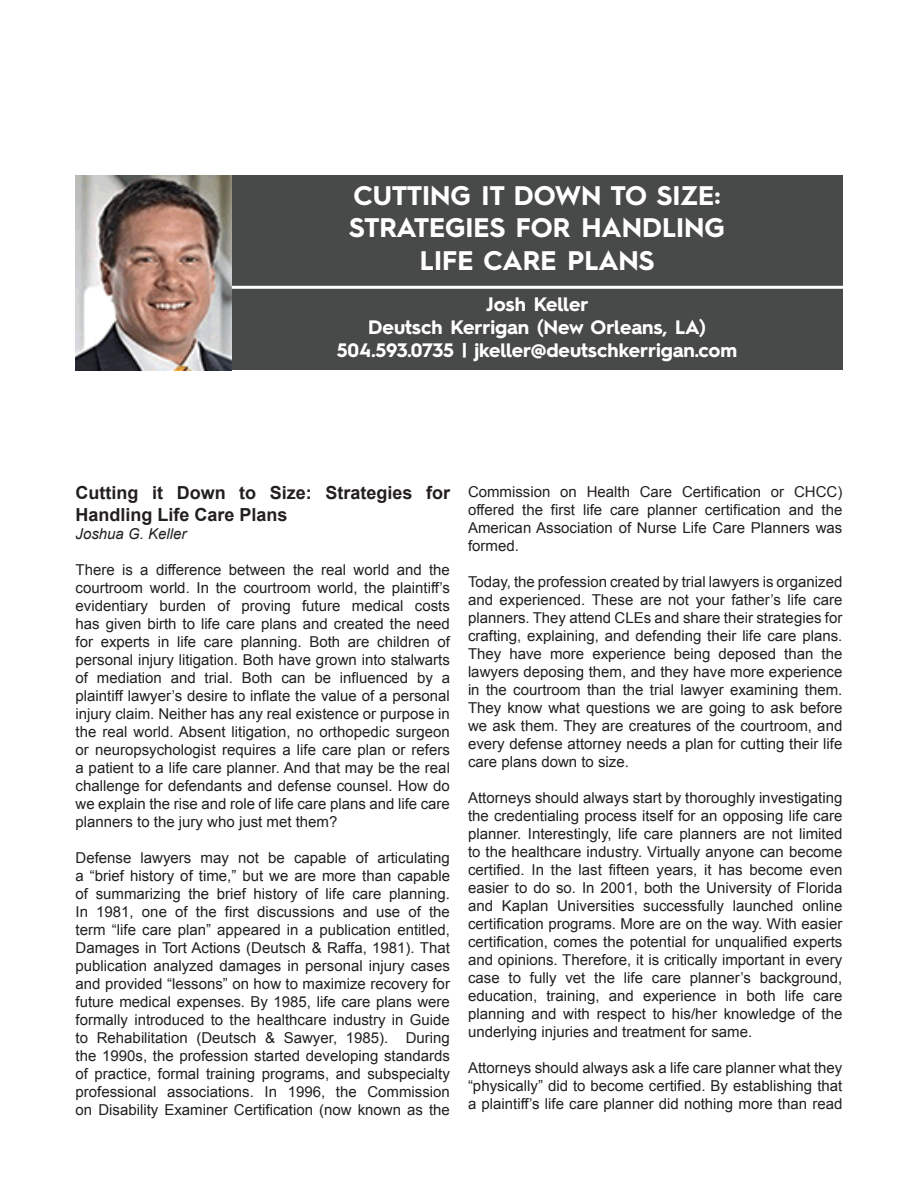
<style>
.page{position:relative;width:918px;height:1188px;background:#fff}
.page>*{position:absolute;margin:0;border:0;box-sizing:border-box;transform-origin:0 0}
.paperTitle{font:700 27px "Hurme Geometric Sans 2";color:#fff}
.paperSpeaker{font:700 19.5px "Hurme Geometric Sans 2";letter-spacing:-.005em;color:#fff}
.chaptitle{font:700 18px/21.6px "Arial";color:#231f20}
.paperArticle{font:15px/18px "Arial";color:#231f20;text-align:justify}
.paperArticle-2{font:italic 15px "Arial";color:#231f20}
</style>
<div class="page">
<div style="left:76px;top:176px;width:766px;height:194px;background:#484949"></div>
<hr style="left:222px;top:286px;width:642px;height:3px;background:#fff">
<img style="left:76px;top:176px;width:156px;height:194px">
<p class="paperTitle" style="left:354px;top:176px;width:368px">CUTTING IT DOWN TO SIZE:</p>
<p class="paperTitle" style="left:349px;top:209px;width:377px">STRATEGIES FOR HANDLING</p>
<p class="paperTitle" style="left:420px;top:241px;width:236px">LIFE CARE PLANS</p>
<p class="paperSpeaker" style="left:487px;top:290px;width:103px">Josh Keller</p>
<p class="paperSpeaker" style="left:368px;top:314px;width:339px">Deutsch Kerrigan (New Orleans, LA)</p>
<p class="paperSpeaker" style="left:337px;top:337px;width:402px">504.593.0735 | jkeller@deutschkerrigan.com</p>
<p class="chaptitle" style="left:76px;top:483px;width:376px">Cutting it Down to Size: Strategies for<br>Handling Life Care Plans</p>
<p class="paperArticle-2" style="left:76px;top:524px;width:112px">Joshua G. Keller</p>
<p class="paperArticle" style="left:76px;top:561px;width:376px">There is a difference between the real world and the courtroom world. In the courtroom world, the plaintiff’s evidentiary burden of proving future medical costs has given birth to life care plans and created the need for experts in life care planning. Both are children of personal injury litigation. Both have grown into stalwarts of mediation and trial. Both can be influenced by a plaintiff lawyer’s desire to inflate the value of a personal injury claim. Neither has any real existence or purpose in the real world. Absent litigation, no orthopedic surgeon or neuropsychologist requires a life care plan or refers a patient to a life care planner. And that may be the real challenge for defendants and defense counsel. How do we explain the rise and role of life care plans and life care planners to the jury who just met them?</p>
<p class="paperArticle" style="left:76px;top:849px;width:376px">Defense lawyers may not be capable of articulating a “brief history of time,” but we are more than capable of summarizing the brief history of life care planning.<br>In 1981, one of the first discussions and use of the term “life care plan” appeared in a publication entitled, Damages in Tort Actions (Deutsch &amp; Raffa, 1981). That publication analyzed damages in personal injury cases and provided “lessons” on how to maximize recovery for future medical expenses. By 1985, life care plans were formally introduced to the healthcare industry in Guide to Rehabilitation (Deutsch &amp; Sawyer, 1985). During the 1990s, the profession started developing standards of practice, formal training programs, and subspecialty professional associations. In 1996, the Commission on Disability Examiner Certification (now known as the</p>
<p class="paperArticle" style="left:468px;top:483px;width:376px">Commission on Health Care Certification or CHCC) offered the first life care planner certification and the American Association of Nurse Life Care Planners was formed.</p>
<p class="paperArticle" style="left:468px;top:573px;width:376px">Today, the profession created by trial lawyers is organized and experienced. These are not your father’s life care planners. They attend CLEs and share their strategies for crafting, explaining, and defending their life care plans.<br>They have more experience being deposed than the lawyers deposing them, and they have more experience in the courtroom than the trial lawyer examining them.<br>They know what questions we are going to ask before we ask them. They are creatures of the courtroom, and every defense attorney needs a plan for cutting their life care plans down to size.</p>
<p class="paperArticle" style="left:468px;top:789px;width:376px">Attorneys should always start by thoroughly investigating the credentialing process itself for an opposing life care planner. Interestingly, life care planners are not limited to the healthcare industry. Virtually anyone can become certified. In the last fifteen years, it has become even easier to do so. In 2001, both the University of Florida and Kaplan Universities successfully launched online certification programs. More are on the way. With easier certification, comes the potential for unqualified experts and opinions. Therefore, it is critically important in every case to fully vet the life care planner’s background, education, training, and experience in both life care planning and with respect to his/her knowledge of the underlying injuries and treatment for same.</p>
<p class="paperArticle" style="left:468px;top:1059px;width:376px">Attorneys should always ask a life care planner what they “physically” did to become certified. By establishing that a plaintiff’s life care planner did nothing more than read</p>
</div>
